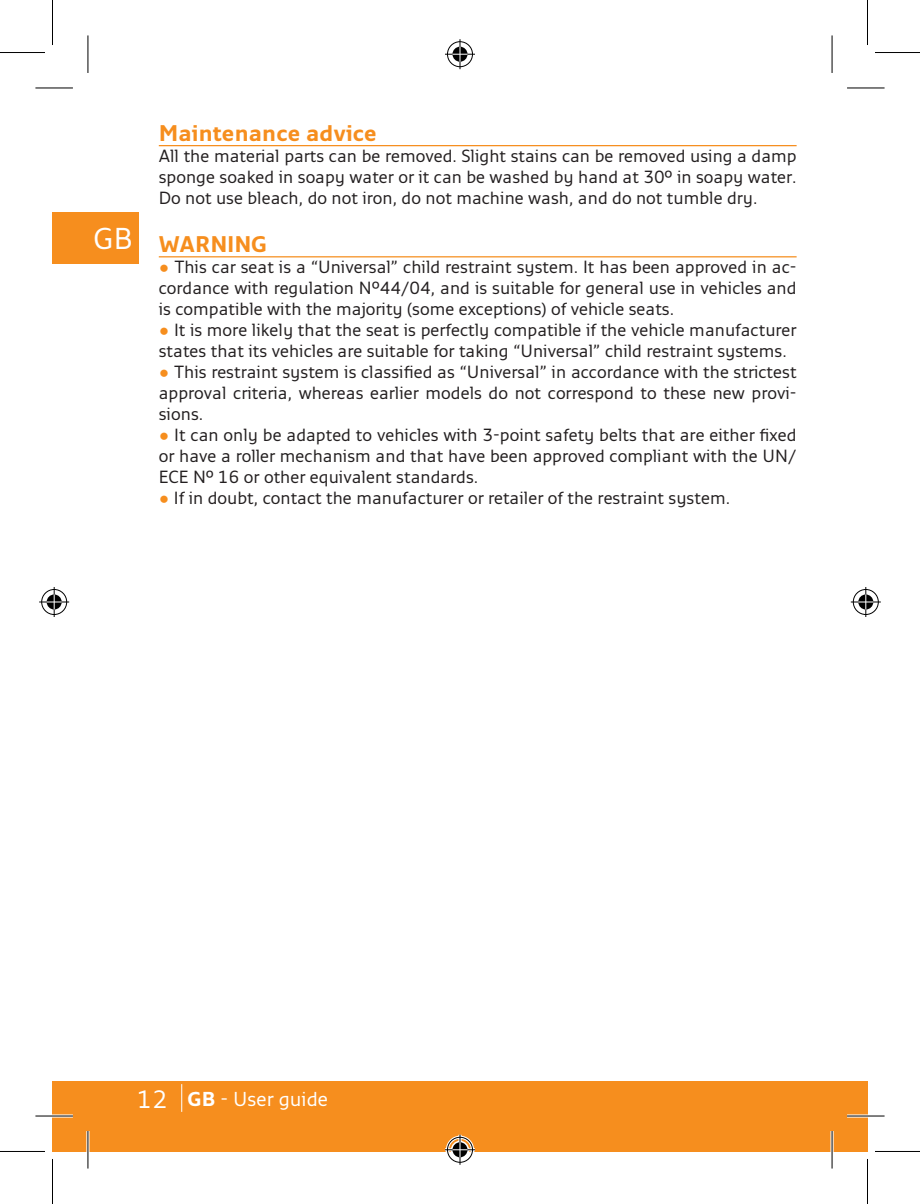
<style>
.page{position:relative;width:920px;height:1204px;background:#fff}
.page>*{position:absolute;margin:0;border:0;box-sizing:border-box;transform-origin:0 0}
.t1{font:30px "Monitor";color:#fff}
.t2{font:700 22.5px "Monitor";color:#f68e1e}
.t3{font:20px "Monitor";color:#fff}
.t4{font:17.5px/21px "Monitor";color:#231f20;text-align:justify}
.s1{color:#f68e1e}
.s2{font-size:25px}
.s3{font-weight:700}
</style>
<div class="page">
<div style="left:52px;top:1080px;width:780px;height:71px;background:#f68e1e"></div>
<svg style="left:181px;top:1084px;width:1px;height:27px"></svg>
<div style="left:52px;top:212px;width:87px;height:51px;background:#f68e1e"></div>
<div style="left:832px;top:1080px;width:35px;height:71px;background:#f68e1e"></div>
<hr style="left:159px;top:145px;width:638px;height:1px;background:#f68e1e">
<hr style="left:159px;top:256px;width:638px;height:1px;background:#f68e1e">
<hr style="left:35px;top:1114px;width:38px;height:3px;background:#fff">
<hr style="left:847px;top:1114px;width:38px;height:3px;background:#fff">
<hr style="left:86px;top:1130px;width:3px;height:38px;background:#fff">
<svg style="left:831px;top:35px;width:1px;height:38px"></svg>
<svg style="left:830px;top:1131px;width:4px;height:37px"></svg>
<hr style="left:35px;top:88px;width:38px;height:1px;background:#000">
<hr style="left:847px;top:88px;width:38px;height:1px;background:#000">
<hr style="left:35px;top:1115px;width:38px;height:1px;background:#000">
<hr style="left:847px;top:1115px;width:38px;height:1px;background:#000">
<hr style="left:88px;top:35px;width:1px;height:38px;background:#000">
<hr style="left:88px;top:1130px;width:1px;height:38px;background:#000">
<hr style="left:832px;top:35px;width:1px;height:38px;background:#000">
<hr style="left:832px;top:1130px;width:1px;height:38px;background:#000">
<hr style="left:0;top:52px;width:45px;height:1px;background:#000">
<hr style="left:875px;top:52px;width:45px;height:1px;background:#000">
<hr style="left:0;top:1150px;width:45px;height:1px;background:#000">
<hr style="left:875px;top:1150px;width:45px;height:1px;background:#000">
<hr style="left:52px;top:0;width:1px;height:45px;background:#000">
<hr style="left:52px;top:1158px;width:1px;height:45px;background:#000">
<hr style="left:867px;top:0;width:1px;height:45px;background:#000">
<hr style="left:867px;top:1158px;width:1px;height:45px;background:#000">
<div style="left:446px;top:40px;width:28px;height:28px;border:3px solid #fff;border-radius:50%"></div>
<hr style="left:445px;top:53px;width:30px;height:3px;background:#fff">
<svg style="left:458px;top:39px;width:4px;height:30px"></svg>
<div style="left:451px;top:45px;width:18px;height:18px;border:3px solid #fff;border-radius:50%"></div>
<div style="left:447px;top:41px;width:26px;height:26px;border:1px solid #000;border-radius:50%"></div>
<hr style="left:445px;top:54px;width:30px;height:1px;background:#000">
<hr style="left:460px;top:39px;width:1px;height:30px;background:#000">
<svg style="left:452px;top:47px;width:15px;height:15px"></svg>
<div style="left:446px;top:1135px;width:28px;height:28px;border:3px solid #fff;border-radius:50%"></div>
<hr style="left:445px;top:1148px;width:30px;height:3px;background:#fff">
<svg style="left:458px;top:1134px;width:4px;height:30px"></svg>
<div style="left:451px;top:1140px;width:18px;height:18px;border:3px solid #fff;border-radius:50%"></div>
<div style="left:447px;top:1136px;width:26px;height:26px;border:1px solid #000;border-radius:50%"></div>
<hr style="left:445px;top:1149px;width:30px;height:1px;background:#000">
<hr style="left:460px;top:1134px;width:1px;height:30px;background:#000">
<svg style="left:452px;top:1142px;width:15px;height:15px"></svg>
<div style="left:40px;top:588px;width:28px;height:28px;border:3px solid #fff;border-radius:50%"></div>
<hr style="left:39px;top:600px;width:30px;height:3px;background:#fff">
<hr style="left:53px;top:587px;width:3px;height:30px;background:#fff">
<div style="left:45px;top:593px;width:18px;height:18px;border:3px solid #fff;border-radius:50%"></div>
<div style="left:41px;top:589px;width:26px;height:26px;border:1px solid #000;border-radius:50%"></div>
<hr style="left:39px;top:601px;width:30px;height:1px;background:#000">
<hr style="left:54px;top:587px;width:1px;height:30px;background:#000">
<svg style="left:47px;top:594px;width:15px;height:15px"></svg>
<div style="left:852px;top:588px;width:28px;height:28px;border:3px solid #fff;border-radius:50%"></div>
<hr style="left:851px;top:600px;width:30px;height:3px;background:#fff">
<hr style="left:864px;top:587px;width:3px;height:30px;background:#fff">
<div style="left:857px;top:593px;width:18px;height:18px;border:3px solid #fff;border-radius:50%"></div>
<div style="left:853px;top:589px;width:26px;height:26px;border:1px solid #000;border-radius:50%"></div>
<hr style="left:851px;top:601px;width:30px;height:1px;background:#000">
<hr style="left:865px;top:587px;width:1px;height:30px;background:#000">
<svg style="left:858px;top:594px;width:15px;height:15px"></svg>
<h1 class="t1" style="left:94px;top:220px;width:40px">GB</h1>
<p class="t2" style="left:159px;top:119px;width:220px">Maintenance advice</p>
<p class="t4" style="left:159px;top:145px;width:639px">All the material parts can be removed. Slight stains can be removed using a damp sponge soaked in soapy water or it can be washed by hand at 30° in soapy water.<br>Do not use bleach, do not iron, do not machine wash, and do not tumble dry.</p>
<p class="t2" style="left:159px;top:230px;width:110px">WARNING</p>
<p class="t4" style="left:159px;top:256px;width:639px"><span class="s1">•</span> This car seat is a “Universal” child restraint system. It has been approved in ac&shy;cordance with regulation N°44/04, and is suitable for general use in vehicles and is compatible with the majority (some exceptions) of vehicle seats.</p>
<p class="t4" style="left:159px;top:319px;width:639px"><span class="s1">•</span> It is more likely that the seat is perfectly compatible if the vehicle manufacturer states that its vehicles are suitable for taking “Universal” child restraint systems.</p>
<p class="t4" style="left:159px;top:361px;width:639px"><span class="s1">•</span> This restraint system is classified as “Universal” in accordance with the strictest approval criteria, whereas earlier models do not correspond to these new provi&shy;sions.</p>
<p class="t4" style="left:159px;top:424px;width:639px"><span class="s1">•</span> It can only be adapted to vehicles with 3-point safety belts that are either fixed or have a roller mechanism and that have been approved compliant with the UN/ ECE N° 16 or other equivalent standards.</p>
<p class="t4" style="left:159px;top:487px;width:573px"><span class="s1">•</span> If in doubt, contact the manufacturer or retailer of the restraint system.</p>
<p class="t3" style="left:137px;top:1086px;width:192px"><span class="s2">12</span> <span class="s3">GB</span> - User guide</p>
</div>
